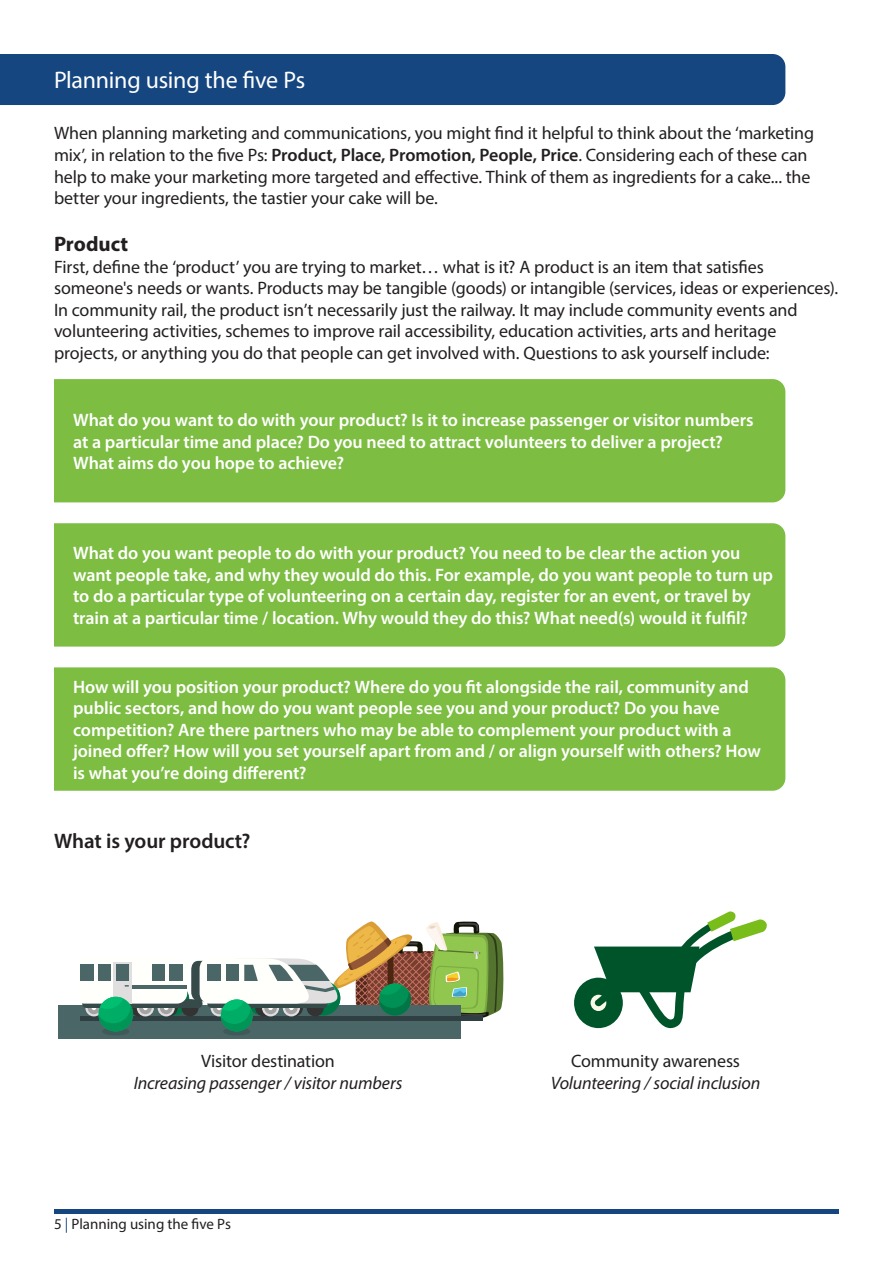
<style>
.page{position:relative;width:893px;height:1263px;background:#fff}
.page>*{position:absolute;margin:0;border:0;box-sizing:border-box;transform-origin:0 0}
.t1{font:24px "Myriad Pro";letter-spacing:-.015em;color:#fff}
.t2{font:600 21px "Myriad Pro";letter-spacing:-.005em;color:#231f20}
.t3{font:700 21px "Myriad Pro";color:#231f20}
.t4{font:18px/21.6px "Myriad Pro";letter-spacing:-.01em;color:#231f20}
.t5{font:600 18px/21.6px "Myriad Pro";letter-spacing:-.005em;color:#fff}
.t6{font:italic 18px "Myriad Pro";letter-spacing:-.01em;color:#231f20}
.t7{font:15px "Myriad Pro";letter-spacing:-.005em;color:#231f20}
.s1{font-weight:600}
.s2{color:#154680}
</style>
<div class="page">
<hr style="left:54px;top:1209px;width:785px;height:4px;background:#154680">
<div style="left:0;top:54px;width:785px;height:51px;background:#154680"></div>
<div style="left:54px;top:379px;width:731px;height:123px;background:#7cbd42"></div>
<div style="left:54px;top:667px;width:731px;height:124px;background:#7cbd42"></div>
<div style="left:54px;top:523px;width:731px;height:123px;background:#7cbd42"></div>
<div style="left:574px;top:978px;width:49px;height:50px;background:#005429;border-radius:50%"></div>
<svg style="left:592px;top:911px;width:175px;height:117px"></svg>
<div style="left:58px;top:1006px;width:403px;height:33px;background:#4a6666"></div>
<div style="left:102px;top:1027px;width:27px;height:8px;background:#405959;border-radius:50%"></div>
<div style="left:223px;top:1027px;width:27px;height:8px;background:#405959;border-radius:50%"></div>
<svg style="left:80px;top:921px;width:424px;height:110px"></svg>
<p class="t1" style="left:54px;top:65px;width:253px">Planning using the five Ps</p>
<p class="t4" style="left:54px;top:122px;width:762px">When planning marketing and communications, you might find it helpful to think about the ‘marketing mix’, in relation to the five Ps: <span class="s1">Product, Place, Promotion, People, Price</span>. Considering each of these can help to make your marketing more targeted and effective. Think of them as ingredients for a cake... the better your ingredients, the tastier your cake will be.</p>
<p class="t3" style="left:54px;top:230px;width:76px">Product</p>
<p class="t4" style="left:54px;top:255px;width:786px">First, define the ‘product’ you are trying to market… what is it? A product is an item that satisfies someone's needs or wants. Products may be tangible (goods) or intangible (services, ideas or experiences).<br>In community rail, the product isn’t necessarily just the railway. It may include community events and volunteering activities, schemes to improve rail accessibility, education activities, arts and heritage projects, or anything you do that people can get involved with. Questions to ask yourself include:</p>
<p class="t5" style="left:73px;top:409px;width:682px">What do you want to do with your product? Is it to increase passenger or visitor numbers at a particular time and place? Do you need to attract volunteers to deliver a project?</p>
<p class="t5" style="left:73px;top:452px;width:273px">What aims do you hope to achieve?</p>
<p class="t5" style="left:73px;top:542px;width:701px">What do you want people to do with your product? You need to be clear the action you want people take, and why they would do this. For example, do you want people to turn up to do a particular type of volunteering on a certain day, register for an event, or travel by train at a particular time / location. Why would they do this? What need(s) would it fulfil?</p>
<p class="t5" style="left:73px;top:675px;width:689px">How will you position your product? Where do you fit alongside the rail, community and public sectors, and how do you want people see you and your product? Do you have competition? Are there partners who may be able to complement your product with a joined offer? How will you set yourself apart from and / or align yourself with others? How is what you’re doing different?</p>
<p class="t2" style="left:54px;top:828px;width:198px">What is your product?</p>
<p class="t4" style="left:201px;top:1050px;width:135px">Visitor destination</p>
<p class="t6" style="left:134px;top:1071px;width:270px">Increasing passenger / visitor numbers</p>
<p class="t7" style="left:54px;top:1215px;width:178px">5 <span class="s2">|</span> Planning using the five Ps</p>
<p class="t4" style="left:571px;top:1050px;width:170px">Community awareness</p>
<p class="t6" style="left:551px;top:1071px;width:211px">Volunteering / social inclusion</p>
</div>
